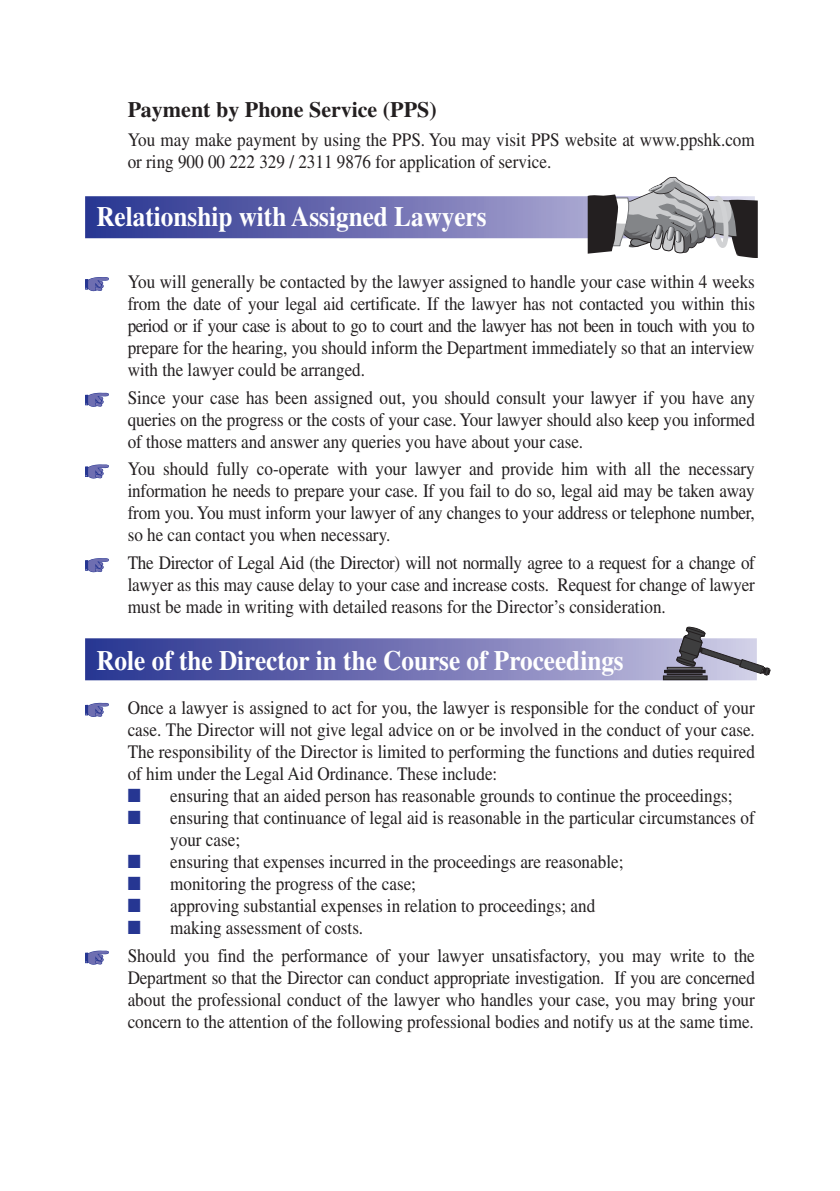
<style>
.page{position:relative;width:840px;height:1191px;background:#fff}
.page>*{position:absolute;margin:0;border:0;box-sizing:border-box;transform-origin:0 0}
.t1{font:700 28px "Times LT Std";color:#fff;scale:.9 1}
.t2{font:700 22px "Times LT Std";color:#231f20}
.t3{font:19px/22px "Times LT Std";color:#231f20;text-align:justify;scale:.9 1}
.s1{color:#263692}
</style>
<div class="page">
<svg style="left:85px;top:196px;width:502px;height:42px;background:#686baf"></svg>
<svg style="left:587px;top:177px;width:170px;height:81px"></svg>
<div style="left:85px;top:638px;width:671px;height:42px;background:linear-gradient(to right,#26318f,#cbc4e1)"></div>
<div style="left:666px;top:667px;width:35px;height:2px;border:1px solid #231f20"></div>
<div style="left:664px;top:670px;width:40px;height:3px;border:1px solid #231f20"></div>
<div style="left:666px;top:673px;width:35px;height:2px;border:1px solid #231f20"></div>
<div style="left:663px;top:676px;width:44px;height:4px;border:1px solid #231f20"></div>
<svg style="left:675px;top:627px;width:95px;height:48px"></svg>
<svg style="left:85px;top:277px;width:24px;height:14px"></svg>
<svg style="left:85px;top:393px;width:24px;height:14px"></svg>
<svg style="left:85px;top:464px;width:24px;height:14px"></svg>
<svg style="left:85px;top:558px;width:24px;height:14px"></svg>
<svg style="left:85px;top:703px;width:24px;height:14px"></svg>
<svg style="left:85px;top:950px;width:24px;height:14px"></svg>
<p class="t2" style="left:128px;top:97px;width:310px">Payment by Phone Service (PPS)</p>
<p class="t3" style="left:128px;top:129px;width:698px">You may make payment by using the PPS. You may visit PPS website at www.ppshk.com or ring 900 00 222 329 / 2311 9876 for application of service.</p>
<h1 class="t1" style="left:96px;top:200px;width:434px">Relationship with Assigned Lawyers</h1>
<p class="t3" style="left:128px;top:270px;width:698px">You will generally be contacted by the lawyer assigned to handle your case within 4 weeks from the date of your legal aid certificate. If the lawyer has not contacted you within this period or if your case is about to go to court and the lawyer has not been in touch with you to prepare for the hearing, you should inform the Department immediately so that an interview with the lawyer could be arranged.</p>
<p class="t3" style="left:128px;top:386px;width:698px">Since your case has been assigned out, you should consult your lawyer if you have any queries on the progress or the costs of your case. Your lawyer should also keep you informed of those matters and answer any queries you have about your case.</p>
<p class="t3" style="left:128px;top:458px;width:698px">You should fully co-operate with your lawyer and provide him with all the necessary information he needs to prepare your case. If you fail to do so, legal aid may be taken away from you. You must inform your lawyer of any changes to your address or telephone number, so he can contact you when necessary.</p>
<p class="t3" style="left:128px;top:551px;width:698px">The Director of Legal Aid (the Director) will not normally agree to a request for a change of lawyer as this may cause delay to your case and increase costs. Request for change of lawyer must be made in writing with detailed reasons for the Director’s consideration.</p>
<h1 class="t1" style="left:96px;top:643px;width:587px">Role of the Director in the Course of Proceedings</h1>
<p class="t3" style="left:128px;top:696px;width:698px">Once a lawyer is assigned to act for you, the lawyer is responsible for the conduct of your case. The Director will not give legal advice on or be involved in the conduct of your case.<br>The responsibility of the Director is limited to performing the functions and duties required of him under the Legal Aid Ordinance. These include:</p>
<p class="t3" style="left:128px;top:784px;width:673px"><span class="s1">■</span> ensuring that an aided person has reasonable grounds to continue the proceedings;</p>
<p class="t3" style="left:170px;top:806px;width:650px;text-indent:-42px"><span class="s1">■</span> ensuring that continuance of legal aid is reasonable in the particular circumstances of your case;</p>
<p class="t3" style="left:128px;top:850px;width:552px"><span class="s1">■</span> ensuring that expenses incurred in the proceedings are reasonable;</p>
<p class="t3" style="left:128px;top:872px;width:322px"><span class="s1">■</span> monitoring the progress of the case;</p>
<p class="t3" style="left:128px;top:894px;width:520px"><span class="s1">■</span> approving substantial expenses in relation to proceedings; and</p>
<p class="t3" style="left:128px;top:913px;width:698px;line-height:27.6px"><span class="s1">■</span> making assessment of costs.<br>Should you find the performance of your lawyer unsatisfactory, you may write to the</p>
<p class="t3" style="left:128px;top:966px;width:698px">Department so that the Director can conduct appropriate investigation. If you are concerned about the professional conduct of the lawyer who handles your case, you may bring your concern to the attention of the following professional bodies and notify us at the same time.</p>
</div>
